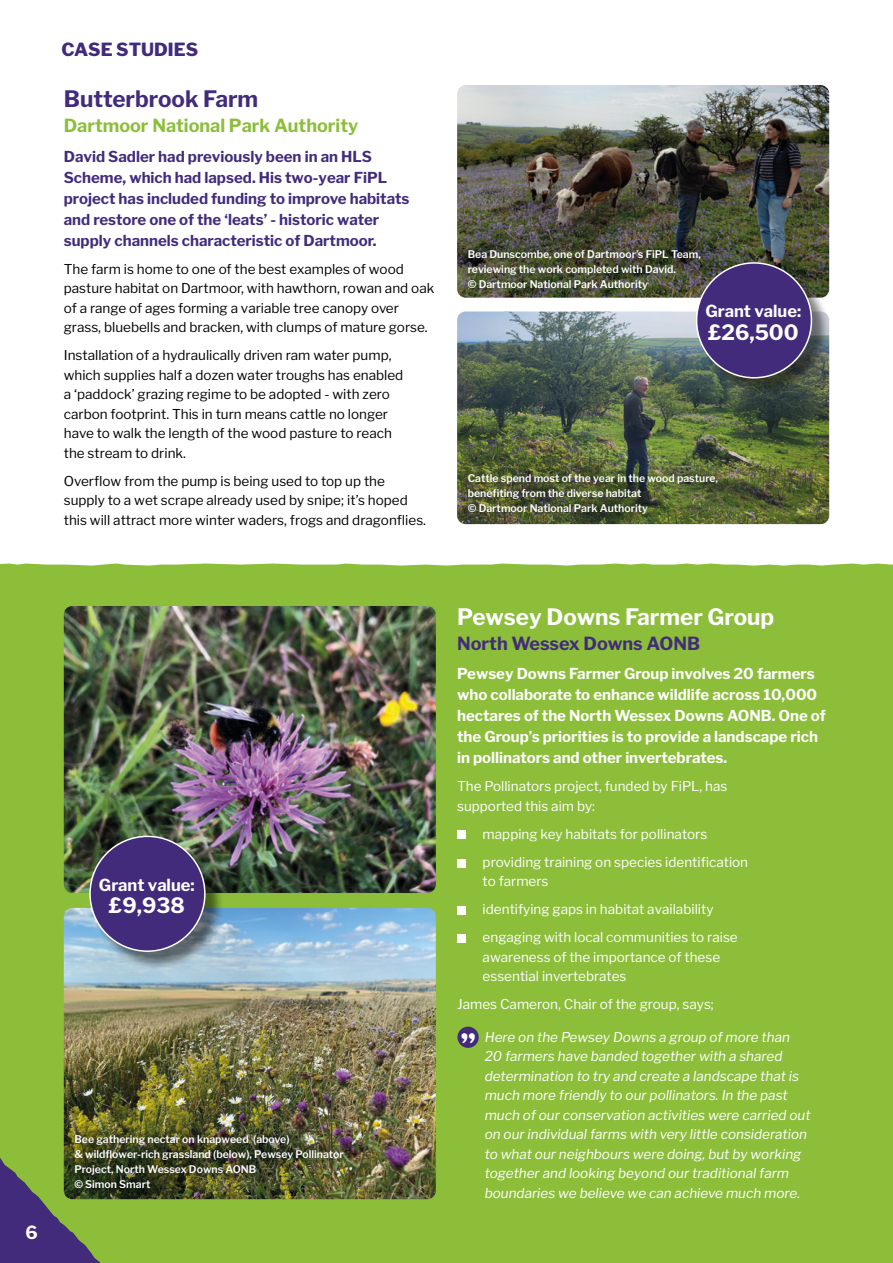
<style>
.page{position:relative;width:893px;height:1263px;background:#fff}
.page>*{position:absolute;margin:0;border:0;box-sizing:border-box;transform-origin:0 0}
.t1{font:600 45px "TT Commons";color:#fff}
.t2{font:700 22.5px "Libre Franklin";color:#fff}
.t3{font:700 22.5px "Libre Franklin";color:#432b7c}
.t4{font:700 21px "Libre Franklin";color:#fff}
.t5{font:700 18px "Libre Franklin";color:#8cbe3a}
.t6{font:700 18px "Libre Franklin";color:#432b7c}
.t7{font:800 18px "Libre Franklin";color:#432b7c}
.t8{font:700 18px "Libre Franklin";color:#fff}
.t9{font:700 16.5px "Libre Franklin";color:#fff}
.t10{font:700 15px/21px "Libre Franklin";color:#fff}
.t11{font:700 15px/21px "Libre Franklin";color:#432b7c}
.t12{font:13.5px/19.5px "Libre Franklin";color:#000}
.t13{font:italic 13.5px/19.5px "Libre Franklin";color:#fff}
.t14{font:13.5px/28px "Libre Franklin";color:#fff}
.t15{font:600 10.5px/15px "Libre Franklin";color:#fff}
</style>
<div class="page">
<div style="left:0;top:549px;width:893px;height:714px;background:#8cbe3a"></div>
<svg style="left:0;top:1158px;width:101px;height:105px"></svg>
<svg style="left:0;top:92px;width:893px;height:474px"></svg>
<img style="left:64px;top:908px;width:372px;height:291px">
<img style="left:64px;top:606px;width:372px;height:287px">
<img style="left:457px;top:85px;width:372px;height:180px">
<img style="left:457px;top:311px;width:372px;height:213px">
<div style="left:698px;top:265px;width:132px;height:132px;background:#000;opacity:.5"></div>
<div style="left:697px;top:263px;width:114px;height:115px;background:#432b7c;border-radius:50%"></div>
<div style="left:696px;top:262px;width:116px;height:116px;border:2px solid #fff;border-radius:50%"></div>
<div style="left:92px;top:838px;width:132px;height:132px;background:#000;opacity:.5"></div>
<div style="left:90px;top:836px;width:115px;height:115px;background:#432b7c;border-radius:50%"></div>
<div style="left:89px;top:836px;width:117px;height:116px;border:2px solid #fff;border-radius:50%"></div>
<div style="left:457px;top:830px;width:9px;height:9px;background:#fff"></div>
<div style="left:457px;top:859px;width:9px;height:9px;background:#fff"></div>
<div style="left:457px;top:906px;width:9px;height:8px;background:#fff"></div>
<div style="left:457px;top:934px;width:9px;height:9px;background:#fff"></div>
<div style="left:457px;top:1026px;width:22px;height:22px;background:#432b7c;border-radius:50%"></div>
<div style="left:63px;top:1123px;width:291px;height:76px;background:#000;opacity:.4"></div>
<div style="left:457px;top:463px;width:272px;height:62px;background:#000;opacity:.2"></div>
<div style="left:457px;top:239px;width:255px;height:62px;background:#000;opacity:.2"></div>
<h3 class="t7" style="left:62px;top:38px;width:138px">CASE STUDIES</h3>
<h2 class="t3" style="left:64px;top:85px;width:196px">Butterbrook Farm</h2>
<h3 class="t5" style="left:64px;top:115px;width:296px">Dartmoor National Park Authority</h3>
<p class="t11" style="left:64px;top:146px;width:347px">David Sadler had previously been in an HLS Scheme, which had lapsed. His two-year FiPL project has included funding to improve habitats and restore one of the ‘leats’ - historic water supply channels characteristic of Dartmoor.</p>
<p class="t12" style="left:64px;top:259px;width:372px">The farm is home to one of the best examples of wood pasture habitat on Dartmoor, with hawthorn, rowan and oak of a range of ages forming a variable tree canopy over grass, bluebells and bracken, with clumps of mature gorse.</p>
<p class="t12" style="left:64px;top:345px;width:341px">Installation of a hydraulically driven ram water pump, which supplies half a dozen water troughs has enabled a ‘paddock’ grazing regime to be adopted - with zero carbon footprint. This in turn means cattle no longer have to walk the length of the wood pasture to reach the stream to drink.</p>
<p class="t12" style="left:64px;top:471px;width:364px">Overflow from the pump is being used to top up the supply to a wet scrape already used by snipe; it’s hoped this will attract more winter waders, frogs and dragonflies.</p>
<p class="t15" style="left:468px;top:247px;width:235px">Bea Dunscombe, one of Dartmoor’s FiPL Team, reviewing the work completed with David.<br>© Dartmoor National Park Authority</p>
<p class="t9" style="left:705px;top:302px;width:97px">Grant value:</p>
<h3 class="t4" style="left:708px;top:320px;width:92px">£26,500</h3>
<p class="t15" style="left:468px;top:471px;width:252px">Cattle spend most of the year in the wood pasture, benefiting from the diverse habitat<br>© Dartmoor National Park Authority</p>
<p class="t9" style="left:99px;top:875px;width:97px">Grant value:</p>
<h3 class="t4" style="left:109px;top:893px;width:77px">£9,938</h3>
<h3 class="t8" style="left:26px;top:1221px;width:14px">6</h3>
<p class="t15" style="left:74px;top:1131px;width:271px">Bee gathering nectar on knapweed (above)<br>&amp; wildflower-rich grassland (below), Pewsey Pollinator Project, North Wessex Downs AONB<br>© Simon Smart</p>
<h2 class="t2" style="left:457px;top:603px;width:319px">Pewsey Downs Farmer Group</h2>
<h3 class="t6" style="left:457px;top:632px;width:244px">North Wessex Downs AONB</h3>
<p class="t10" style="left:457px;top:663px;width:370px">Pewsey Downs Farmer Group involves 20 farmers who collaborate to enhance wildlife across 10,000 hectares of the North Wessex Downs AONB. One of the Group’s priorities is to provide a landscape rich in pollinators and other invertebrates.</p>
<p class="t14" style="left:457px;top:777px;width:272px;line-height:19.5px">The Pollinators project, funded by FiPL, has supported this aim by:</p>
<p class="t14" style="left:483px;top:820px;width:267px">mapping key habitats for pollinators providing training on species identification</p>
<p class="t14" style="left:483px;top:867px;width:257px">to farmers<br>identifying gaps in habitat availability engaging with local communities to raise</p>
<p class="t14" style="left:483px;top:947px;width:239px;line-height:19.5px">awareness of the importance of these essential invertebrates</p>
<p class="t14" style="left:457px;top:990px;width:258px">James Cameron, Chair of the group, says;</p>
<p class="t13" style="left:485px;top:1027px;width:327px">Here on the Pewsey Downs a group of more than 20 farmers have banded together with a shared determination to try and create a landscape that is much more friendly to our pollinators. In the past much of our conservation activities were carried out on our individual farms with very little consideration to what our neighbours were doing, but by working together and looking beyond our traditional farm boundaries we believe we can achieve much more.</p>
<h1 class="t1" style="left:477px;top:1052px;width:18px;rotate:-180deg">“</h1>
</div>
